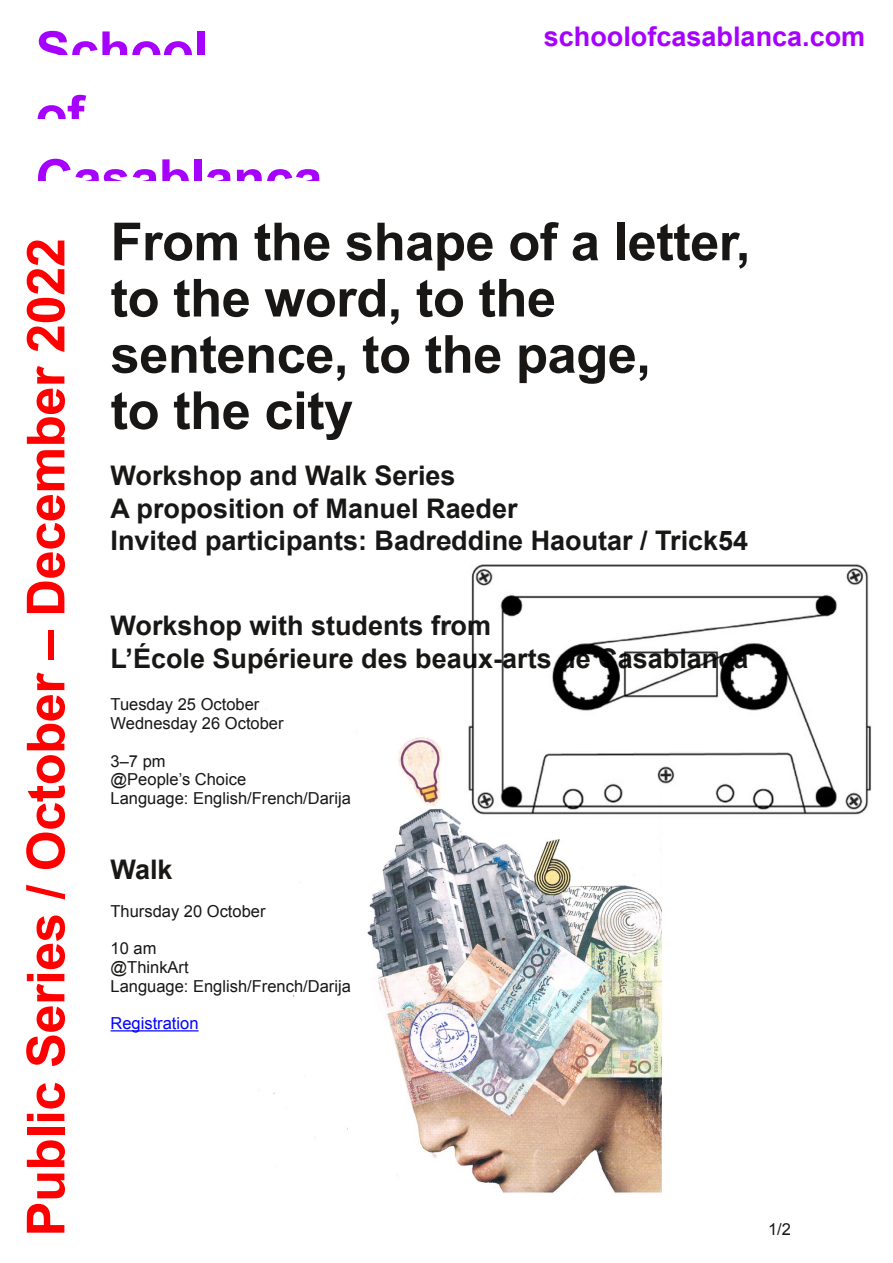
<style>
.page{position:relative;width:893px;height:1263px;background:#fff}
.page>*{position:absolute;margin:0;border:0;box-sizing:border-box;transform-origin:0 0}
.t1{font:700 52.5px/56.2px "Arial";letter-spacing:-.01em;color:#181716}
.t2{font:700 52.5px "Arial";letter-spacing:-.01em;color:#f00}
.t3{font:700 52.5px/63.9px "Arial";letter-spacing:-.01em;color:#a600ff}
.t4{font:700 27px/32.4px "Arial";color:#181716}
.t5{font:700 27px "Arial";color:#a600ff}
.t6{font:16.5px/18.8px "Arial";color:#181716}
.t7{font:16.5px "Arial";color:#00f}
</style>
<div class="page">
<img style="left:265px;top:709px;width:396px;height:484px">
<hr style="left:111px;top:1030px;width:88px;height:1px;background:#00f">
<img style="left:446px;top:564px;width:425px;height:266px">
<h1 class="t3" style="left:36px;top:19px;width:289px">School<br>of<br>Casablanca</h1>
<p class="t5" style="left:544px;top:21px;width:323px">schoolofcasablanca.com</p>
<h1 class="t2" style="left:16px;top:1236px;width:1000px;rotate:-90deg">Public Series / October – December 2022</h1>
<h1 class="t1" style="left:111px;top:214px;width:641px">From the shape of a letter, to the word, to the sentence, to the page,<br>to the city</h1>
<p class="t4" style="left:111px;top:460px;width:639px">Workshop and Walk Series<br>A proposition of Manuel Raeder<br>Invited participants: Badreddine Haoutar / Trick54</p>
<p class="t4" style="left:111px;top:610px;width:639px">Workshop with students from<br>L’École Supérieure des beaux-arts de Casablanca</p>
<p class="t6" style="left:111px;top:695px;width:175px">Tuesday 25 October<br>Wednesday 26 October</p>
<p class="t6" style="left:111px;top:751px;width:242px">3–7 pm<br>@People’s Choice<br>Language: English/French/Darija</p>
<p class="t4" style="left:111px;top:853px;width:64px">Walk</p>
<p class="t6" style="left:111px;top:901px;width:156px">Thursday 20 October</p>
<p class="t6" style="left:111px;top:939px;width:242px">10 am<br>@ThinkArt<br>Language: English/French/Darija</p>
<p class="t7" style="left:111px;top:1014px;width:90px">Registration</p>
<p class="t6" style="left:768px;top:1220px;width:24px">1/2</p>
</div>
